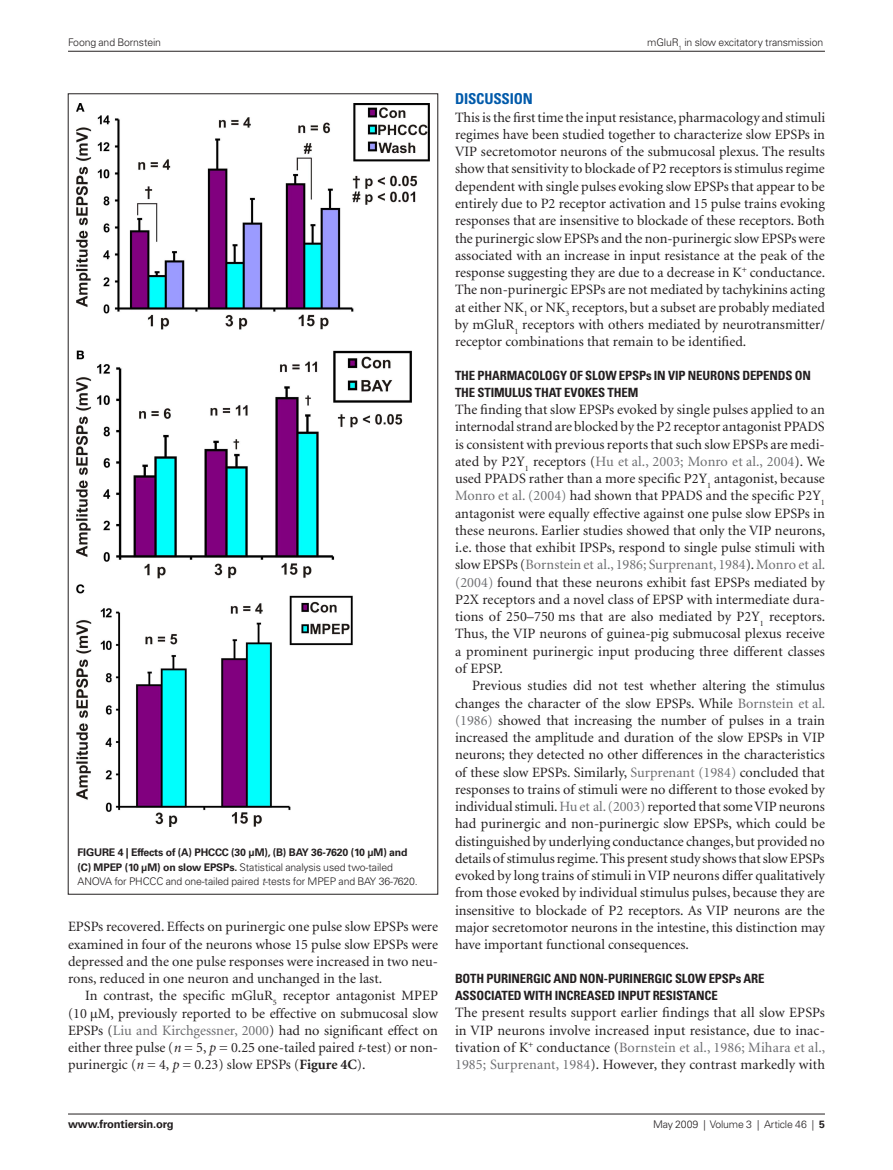
<style>
.page{position:relative;width:893px;height:1170px;background:#fff}
.page>*{position:absolute;margin:0;border:0;box-sizing:border-box;transform-origin:0 0}
.t1{font:700 condensed 15px "Univers";letter-spacing:-.01em;color:#015aaa}
.t2{font:14.25px/17.2px "Minion";color:#231f20;text-align:justify}
.t3{font:700 condensed 12.75px "Univers";letter-spacing:-.01em;color:#231f20}
.t4{font:700 11.25px "Univers";letter-spacing:-.015em;color:#231f20}
.t5{font:300 10.5px/14.2px "Univers";letter-spacing:-.015em;color:#231f20}
.s1{font-weight:700}
.s2{font-style:italic}
.s3{color:#6c6d70}
</style>
<div class="page">
<hr style="left:68px;top:1113px;width:757px;height:1px;background:#231f20">
<hr style="left:68px;top:51px;width:757px;height:1px;background:#231f20">
<img style="left:77px;top:103px;width:352px;height:723px">
<p class="t5" style="left:68px;top:35px;width:95px">Foong and Bornstein</p>
<p class="t5" style="left:647px;top:35px;width:177px">mGluR<sub>1</sub> in slow excitatory transmission</p>
<p class="t5" style="left:78px;top:845px;width:342px"><span class="s1">Fig ure 4 | Effects of (A) PHCCC (30 μM), (B) BAY 36-7620 (10 μM) and (C) MPEP (10 μM) on slow EPSPs.</span> Statistical analysis used two-tailed<br>ANOVA for PHCCC and one-tailed paired <span class="s2">t</span>-tests for MPEP and BAY 36-7620.</p>
<p class="t2" style="left:68px;top:918px;width:371px">EPSPs recovered. Effects on purinergic one pulse slow EPSPs were examined in four of the neurons whose 15 pulse slow EPSPs were depressed and the one pulse responses were increased in two neu&shy;rons, reduced in one neuron and unchanged in the last.</p>
<p class="t2" style="left:68px;top:987px;width:371px;text-indent:17px">In contrast, the specific mGluR<sub>5</sub> receptor antagonist MPEP (10 μM, previously reported to be effective on submucosal slow EPSPs (<span class="s3">Liu and Kirchgessner, 2000</span>) had no significant effect on either three pulse (<span class="s2">n</span> = 5, <span class="s2">p</span> = 0.25 one-tailed paired <span class="s2">t</span>-test) or non&shy;purinergic (<span class="s2">n</span> = 4, <span class="s2">p</span> = 0.23) slow EPSPs (<span class="s1">Figure 4C</span>).</p>
<p class="t1" style="left:455px;top:90px;width:79px">DISCUSSION</p>
<p class="t2" style="left:455px;top:109px;width:372px">This is the first time the input resistance, pharmacology and stimuli regimes have been studied together to characterize slow EPSPs in VIP secretomotor neurons of the submucosal plexus. The results show that sensitivity to blockade of P2 receptors is stimulus regime dependent with single pulses evoking slow EPSPs that appear to be entirely due to P2 receptor activation and 15 pulse trains evoking responses that are insensitive to blockade of these receptors. Both the purinergic slow EPSPs and the non-purinergic slow EPSPs were associated with an increase in input resistance at the peak of the response suggesting they are due to a decrease in K conductance.<br>The non-purinergic EPSPs are not mediated by tachykinins acting at either NK<sub>1</sub> or NK<sub>3</sub> receptors, but a subset are probably mediated by mGluR<sub>1</sub> receptors with others mediated by neurotransmitter/ receptor combinations that remain to be identified.</p>
<p class="t3" style="left:455px;top:367px;width:172px">THE PHARMACOLOGY OF SLOW EPSP</p>
<p class="t3" style="left:646px;top:367px;width:166px">S IN VIP NEURONS DEPENDS ON</p>
<p class="t3" style="left:455px;top:384px;width:183px">THE STIM ULUS THAT EVOKES THEM</p>
<p class="t2" style="left:455px;top:401px;width:372px">The finding that slow EPSPs evoked by single pulses applied to an internodal strand are blocked by the P2 receptor antagonist PPADS is consistent with previous reports that such slow EPSPs are medi&shy;ated by P2Y<sub>1</sub> receptors (<span class="s3">Hu et al., 2003; Monro et al., 2004</span>). We used PPADS rather than a more specific P2Y<sub>1</sub> antagonist, because <span class="s3">Monro et al. (2004)</span> had shown that PPADS and the specific P2Y<sub>1 </sub>antagonist were equally effective against one pulse slow EPSPs in these neurons. Earlier studies showed that only the VIP neurons, i.e. those that exhibit IPSPs, respond to single pulse stimuli with slow EPSPs (<span class="s3">Bornstein et al., 1986; Surprenant, 1984</span>). <span class="s3">Monro et al. (2004)</span> found that these neurons exhibit fast EPSPs mediated by P2X receptors and a novel class of EPSP with intermediate dura&shy;tions of 250–750 ms that are also mediated by P2Y<sub>1</sub> receptors.<br>Thus, the VIP neurons of guinea-pig submucosal plexus receive a prominent purinergic input producing three different classes of EPSP.</p>
<p class="t2" style="left:455px;top:677px;width:372px;text-indent:17px">Previous studies did not test whether altering the stimulus changes the character of the slow EPSPs. While <span class="s3">Bornstein et al. (1986)</span> showed that increasing the number of pulses in a train increased the amplitude and duration of the slow EPSPs in VIP neurons; they detected no other differences in the characteristics of these slow EPSPs. Similarly, <span class="s3">Surprenant (1984)</span> concluded that responses to trains of stimuli were no different to those evoked by individual stimuli. <span class="s3">Hu et al. (2003)</span> reported that some VIP neurons had purinergic and non-purinergic slow EPSPs, which could be distinguished by underlying conductance changes, but provided no details of stimulus regime. This present study shows that slow EPSPs evoked by long trains of stimuli in VIP neurons differ qualitatively from those evoked by individual stimulus pulses, because they are insensitive to blockade of P2 receptors. As VIP neurons are the major secretomotor neurons in the intestine, this distinction may have important functional consequences.</p>
<p class="t3" style="left:455px;top:970px;width:262px">BOTH PURINERGIC AND NON-PURINERGIC SLOW EPSP</p>
<p class="t3" style="left:736px;top:970px;width:30px">S ARE</p>
<p class="t3" style="left:455px;top:987px;width:264px">ASSOCIATED WITH INCREASED INPUT RESISTANCE</p>
<p class="t2" style="left:455px;top:1004px;width:372px">The present results support earlier findings that all slow EPSPs in VIP neurons involve increased input resistance, due to inac&shy;tivation of K conductance (<span class="s3">Bornstein et al., 1986; Mihara et al., 1985; Surprenant, 1984</span>). However, they contrast markedly with</p>
<p class="t4" style="left:68px;top:1117px;width:107px">www.frontiersin.org</p>
<p class="t5" style="left:653px;top:1116px;width:173px">May 2009 | Volume 3 | Article 46 | <span class="s1">5</span></p>
</div>
